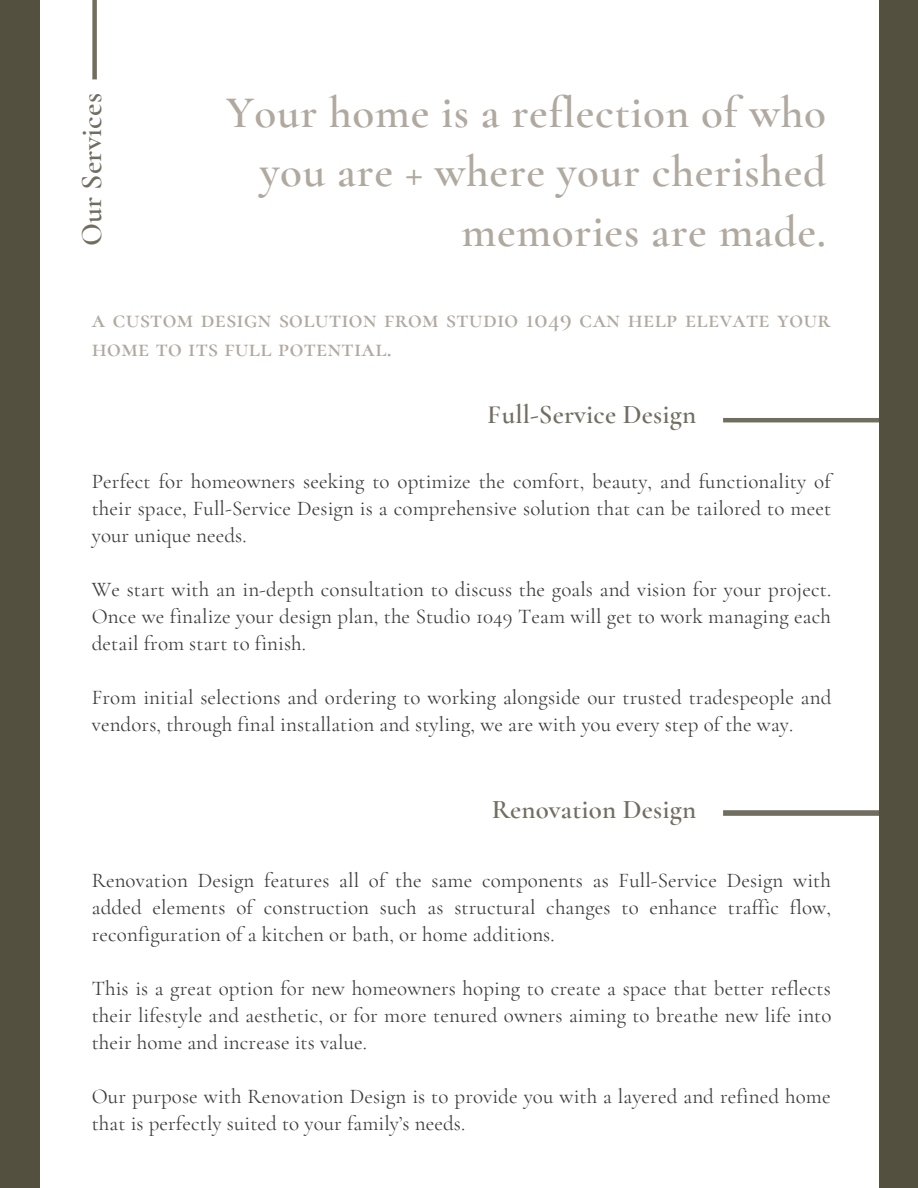
<style>
.page{position:relative;width:918px;height:1188px;background:#545040}
.page>*{position:absolute;margin:0;border:0;box-sizing:border-box;transform-origin:0 0}
.t1{font:600 45.15px/59.4px "Cormorant Garamond";letter-spacing:.015em;color:#b0a99f;text-align:right}
.t2{font:600 30px "Cormorant Garamond";letter-spacing:.005em;color:#545040}
.t3{font:600 27px "Cormorant Garamond";letter-spacing:.005em;color:#545040}
.t4{font:600 24px/29.2px "Cormorant SC";letter-spacing:.015em;color:#b0a99f}
.t5{font:21px/27px "Cormorant Garamond";letter-spacing:.005em;color:#3d3b3b;text-align:justify}
</style>
<div class="page">
<div style="left:40px;top:0;width:839px;height:1188px;background:#fff"></div>
<div style="left:92px;top:0;width:5px;height:79px;background:#716e60"></div>
<svg style="left:723px;top:418px;width:156px;height:4px"></svg>
<svg style="left:723px;top:810px;width:156px;height:6px"></svg>
<h2 class="t2" style="left:74px;top:246px;width:155px;rotate:-90deg">Our Services</h2>
<p class="t1" style="left:226px;top:83px;width:602px">Your home is a reflection of who you are + where your cherished memories are made.</p>
<p class="t4" style="left:92px;top:305px;width:740px">a custom design solution from studio 1049 can help elevate your home to its full potential.</p>
<p class="t3" style="left:488px;top:399px;width:210px">Full-Service Design</p>
<p class="t5" style="left:92px;top:468px;width:741px">Perfect for homeowners seeking to optimize the comfort, beauty, and functionality of their space, Full-Service Design is a comprehensive solution that can be tailored to meet your unique needs.</p>
<p class="t5" style="left:92px;top:576px;width:741px">We start with an in-depth consultation to discuss the goals and vision for your project.<br>Once we finalize your design plan, the Studio 1049 Team will get to work managing each detail from start to finish.</p>
<p class="t5" style="left:92px;top:684px;width:741px">From initial selections and ordering to working alongside our trusted tradespeople and vendors, through final installation and styling, we are with you every step of the way.</p>
<p class="t3" style="left:491px;top:793px;width:206px">Renovation Design</p>
<p class="t5" style="left:92px;top:866px;width:741px">Renovation Design features all of the same components as Full-Service Design with added elements of construction such as structural changes to enhance traffic flow, reconfiguration of a kitchen or bath, or home additions.</p>
<p class="t5" style="left:92px;top:974px;width:741px">This is a great option for new homeowners hoping to create a space that better reflects their lifestyle and aesthetic, or for more tenured owners aiming to breathe new life into their home and increase its value.</p>
<p class="t5" style="left:92px;top:1082px;width:740px">Our purpose with Renovation Design is to provide you with a layered and refined home that is perfectly suited to your family’s needs.</p>
</div>
